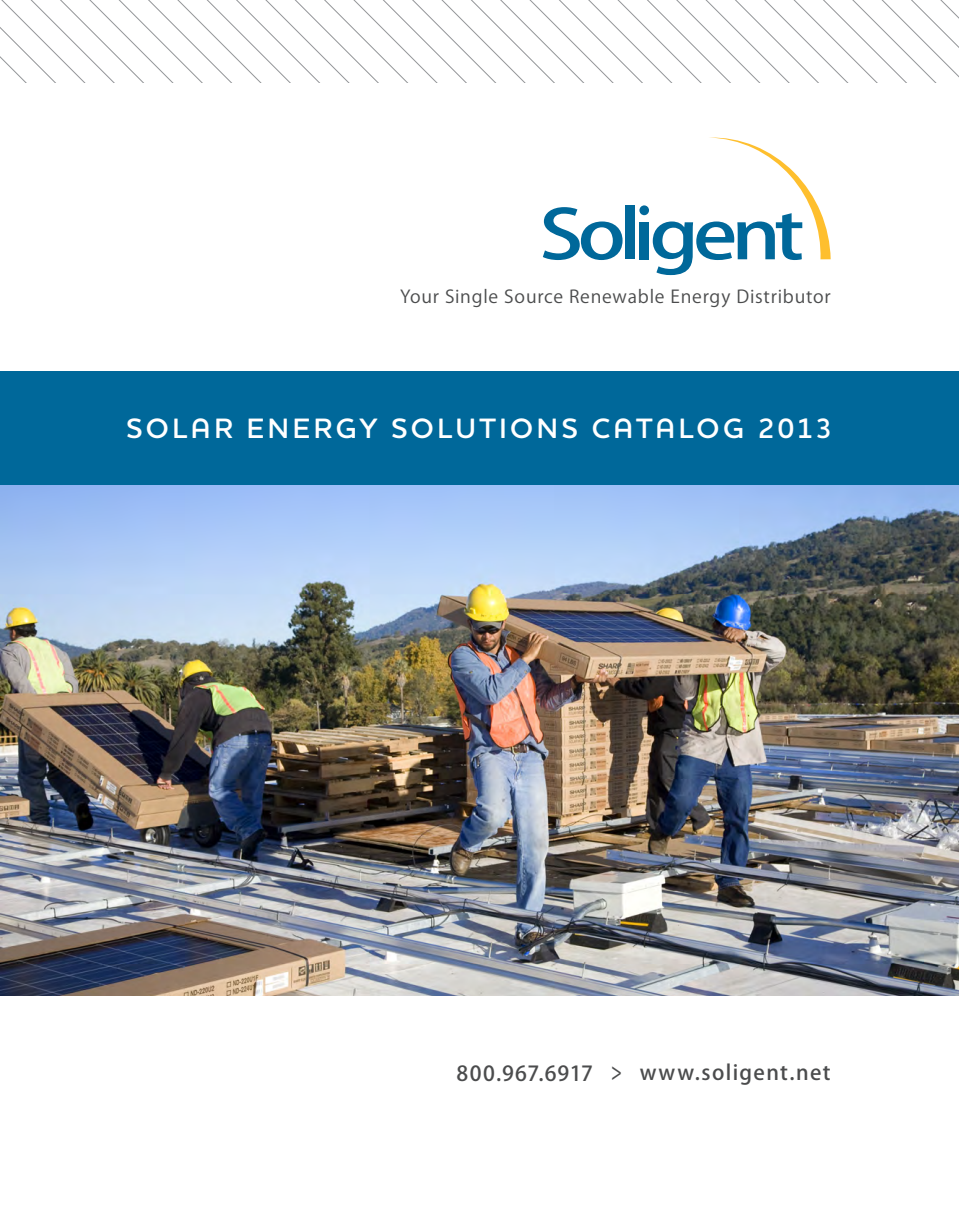
<style>
.page{position:relative;width:959px;height:1229px;background:#fff}
.page>*{position:absolute;margin:0;border:0;box-sizing:border-box;transform-origin:0 0}
.t1{font:600 28.5px "Houschka Pro";letter-spacing:.12em;color:#fff}
.t2{font:500 20.55px "Koz Go Pro";letter-spacing:.065em;color:#4b4c4d}
.t3{font:17.7px "Koz Go Pro";letter-spacing:.04em;color:#4b4c4d}
.s1{font-size:22.5px}
</style>
<div class="page">
<svg style="left:1px;top:0;width:957px;height:82px"></svg>
<svg style="left:543px;top:207px;width:79px;height:53px"></svg>
<div style="left:625px;top:205px;width:10px;height:54px;background:#00689a"></div>
<div style="left:639px;top:222px;width:10px;height:37px;background:#00689a"></div>
<svg style="left:652px;top:137px;width:178px;height:138px"></svg>
<div style="left:639px;top:205px;width:10px;height:10px;background:#00689a;border-radius:50%"></div>
<img style="left:1px;top:484px;width:957px;height:512px">
<div style="left:0;top:371px;width:958px;height:113px;background:#00689a"></div>
<p class="t3" style="left:400px;top:285px;width:432px">Your Single Source Renewable Energy Distributor</p>
<h1 class="t1" style="left:126px;top:410px;width:707px">SOLAR ENERGY SOLUTIONS CATALOG 2013</h1>
<p class="t2" style="left:456px;top:1059px;width:375px">800.967.6917 <span class="s1">&gt;</span> www.soligent.net</p>
</div>
